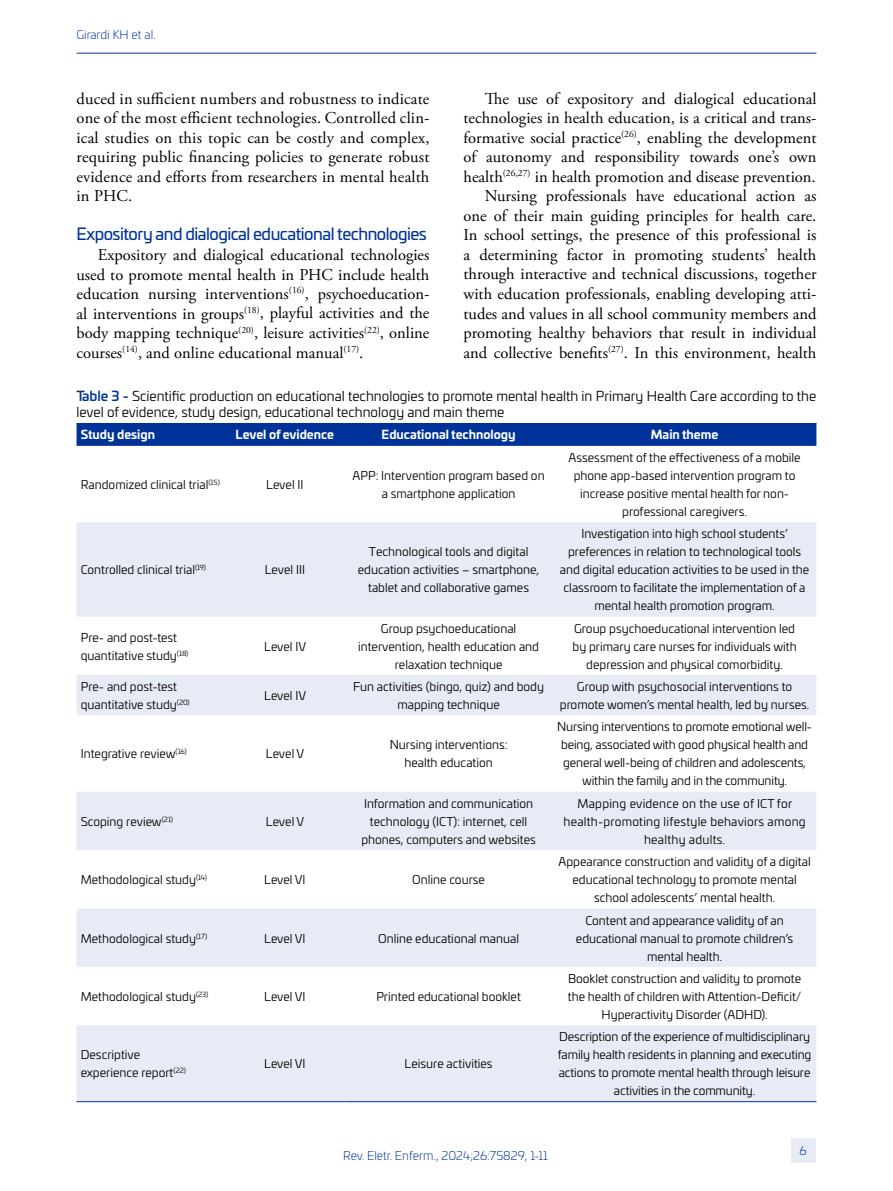
<style>
.page{position:relative;width:893px;height:1191px;background:#fff}
.page>*{position:absolute;margin:0;border:0;box-sizing:border-box;transform-origin:0 0}
.t1{font:16.5px/19.5px "Adobe Garamond Pro";color:#000;text-align:justify}
.t2{font:16.5px "Univia Pro";letter-spacing:-.03em;color:#039}
.t3{font:13.5px/16.2px "Univia Pro";color:#000}
.t4{font:12px/18px "Univia Pro";color:#000;text-align:center}
.t5{font:12px/18px "Univia Pro";letter-spacing:.02em;color:#000;text-align:center}
.t6{font:700 12px "Univia Pro";color:#fff}
.t7{font:300 12px "Univia Pro";color:#039}
.s1{font-weight:500;color:#039}
</style>
<div class="page">
<div style="left:791px;top:1138px;width:24px;height:25px;background:#e6ebf5"></div>
<hr style="left:77px;top:53px;width:739px;height:1px;background:#039">
<div style="left:77px;top:424px;width:739px;height:22px;background:#039"></div>
<svg style="left:77px;top:522px;width:739px;height:579px;fill:#e6ebf5"></svg>
<hr style="left:77px;top:423px;width:148px;height:1px;background:#039">
<hr style="left:225px;top:423px;width:119px;height:1px;background:#039">
<hr style="left:344px;top:423px;width:209px;height:1px;background:#039">
<hr style="left:553px;top:423px;width:263px;height:1px;background:#039">
<hr style="left:77px;top:1101px;width:148px;height:1px;background:#039">
<hr style="left:225px;top:1101px;width:119px;height:1px;background:#039">
<hr style="left:344px;top:1101px;width:209px;height:1px;background:#039">
<hr style="left:553px;top:1101px;width:263px;height:1px;background:#039">
<p class="t7" style="left:77px;top:26px;width:81px">Girardi KH et al.</p>
<p class="t1" style="left:77px;top:89px;width:354px">duced in sufficient numbers and robustness to indicate one of the most efficient technologies. Controlled clin&shy;ical studies on this topic can be costly and complex, requiring public financing policies to generate robust evidence and efforts from researchers in mental health in PHC.</p>
<h1 class="t2" style="left:77px;top:222px;width:352px">Expository and dialogical educational technologies</h1>
<p class="t1" style="left:77px;top:246px;width:354px;text-indent:21px">Expository and dialogical educational technologies used to promote mental health in PHC include health education nursing interventions<sup>(16)</sup>, psychoeducation&shy;al interventions in groups<sup>(18)</sup>, playful activities and the body mapping technique<sup>(20)</sup>, leisure activities<sup>(22)</sup>, online courses<sup>(14)</sup>, and online educational manual<sup>(17)</sup>.</p>
<p class="t1" style="left:463px;top:89px;width:354px;text-align:right">The use of expository and dialogical educational technologies in health education, is a critical and trans&shy;formative social practice<sup>(26)</sup>, enabling the development of autonomy and responsibility towards one’s own health<sup>(26,27)</sup> in health promotion and disease prevention.<br>Nursing professionals have educational action as one of their main guiding principles for health care.<br>In school settings, the presence of this professional is a determining factor in promoting students’ health through interactive and technical discussions, together with education professionals, enabling developing atti&shy;tudes and values in all school community members and promoting healthy behaviors that result in individual and collective benefits<sup>(27)</sup>. In this environment, health</p>
<p class="t3" style="left:77px;top:387px;width:741px"><span class="s1">Table 3 -</span> Scientific production on educational technologies to promote mental health in Primary Health Care according to the level of evidence, study design, educational technology and main theme</p>
<p class="t6" style="left:81px;top:425px;width:76px">Study design</p>
<p class="t6" style="left:236px;top:425px;width:100px">Level of evidence</p>
<p class="t6" style="left:382px;top:425px;width:135px">Educational technology</p>
<p class="t6" style="left:651px;top:425px;width:69px">Main theme</p>
<p class="t4" style="left:81px;top:475px;width:141px">Randomized clinical trial<sup>(15)</sup></p>
<p class="t4" style="left:266px;top:475px;width:39px">Level II</p>
<p class="t4" style="left:353px;top:466px;width:194px">APP: Intervention program based on a smartphone application</p>
<p class="t4" style="left:569px;top:448px;width:234px">Assessment of the effectiveness of a mobile phone app-based intervention program to increase positive mental health for non&shy;professional caregivers.</p>
<p class="t4" style="left:81px;top:560px;width:127px">Controlled clinical trial<sup>(19)</sup></p>
<p class="t4" style="left:265px;top:560px;width:42px">Level III</p>
<p class="t4" style="left:81px;top:627px;width:109px;text-align:left">Pre- and post-test quantitative study<sup>(18)</sup></p>
<p class="t4" style="left:264px;top:636px;width:44px">Level IV</p>
<p class="t4" style="left:358px;top:542px;width:183px">Technological tools and digital education activities – smartphone, tablet and collaborative games</p>
<p class="t4" style="left:560px;top:524px;width:251px">Investigation into high school students’ preferences in relation to technological tools and digital education activities to be used in the classroom to facilitate the implementation of a mental health promotion program.</p>
<p class="t4" style="left:358px;top:618px;width:182px">Group psychoeducational intervention, health education and relaxation technique</p>
<p class="t4" style="left:572px;top:618px;width:226px">Group psychoeducational intervention led by primary care nurses for individuals with depression and physical comorbidity.</p>
<p class="t4" style="left:81px;top:677px;width:110px;text-align:left">Pre- and post-test quantitative study<sup>(20)</sup></p>
<p class="t4" style="left:264px;top:686px;width:44px">Level IV</p>
<p class="t4" style="left:353px;top:677px;width:192px">Fun activities (bingo, quiz) and body mapping technique</p>
<p class="t4" style="left:560px;top:677px;width:251px">Group with psychosocial interventions to promote women’s mental health, led by nurses.</p>
<p class="t4" style="left:81px;top:744px;width:107px">Integrative review<sup>(16)</sup></p>
<p class="t4" style="left:266px;top:744px;width:40px">Level V</p>
<p class="t4" style="left:390px;top:735px;width:119px">Nursing interventions: health education</p>
<p class="t4" style="left:557px;top:717px;width:256px">Nursing interventions to promote emotional well&shy;being, associated with good physical health and general well-being of children and adolescents, within the family and in the community.</p>
<p class="t4" style="left:81px;top:811px;width:94px">Scoping review<sup>(21)</sup></p>
<p class="t4" style="left:266px;top:811px;width:40px">Level V</p>
<p class="t4" style="left:361px;top:793px;width:176px">Information and communication technology (ICT): internet, cell phones, computers and websites</p>
<p class="t5" style="left:563px;top:793px;width:244px">Mapping evidence on the use of ICT for health-promoting lifestyle behaviors among healthy adults.</p>
<p class="t4" style="left:81px;top:870px;width:128px">Methodological study<sup>(14)</sup></p>
<p class="t4" style="left:264px;top:870px;width:43px">Level VI</p>
<p class="t4" style="left:412px;top:870px;width:74px">Online course</p>
<p class="t4" style="left:81px;top:928px;width:128px">Methodological study<sup>(17)</sup></p>
<p class="t4" style="left:264px;top:928px;width:43px">Level VI</p>
<p class="t4" style="left:378px;top:928px;width:142px">Online educational manual</p>
<p class="t4" style="left:81px;top:987px;width:129px">Methodological study<sup>(23)</sup></p>
<p class="t4" style="left:264px;top:987px;width:43px">Level VI</p>
<p class="t4" style="left:376px;top:987px;width:146px">Printed educational booklet</p>
<p class="t4" style="left:81px;top:1045px;width:107px;text-align:left">Descriptive experience report<sup>(22)</sup></p>
<p class="t4" style="left:264px;top:1054px;width:43px">Level VI</p>
<p class="t4" style="left:405px;top:1054px;width:90px">Leisure activities</p>
<p class="t4" style="left:559px;top:852px;width:254px">Appearance construction and validity of a digital educational technology to promote mental school adolescents’ mental health.</p>
<p class="t4" style="left:576px;top:910px;width:219px">Content and appearance validity of an educational manual to promote children’s mental health.</p>
<p class="t4" style="left:568px;top:969px;width:235px">Booklet construction and validity to promote the health of children with Attention-Deficit/<br>Hyperactivity Disorder (ADHD).</p>
<p class="t4" style="left:558px;top:1027px;width:255px">Description of the experience of multidisciplinary family health residents in planning and executing actions to promote mental health through leisure activities in the community.</p>
<p class="t7" style="left:343px;top:1147px;width:206px">Rev. Eletr. Enferm., 2024;26:75829, 1-11</p>
<p class="t7" style="left:799px;top:1142px;width:9px">6</p>
</div>
